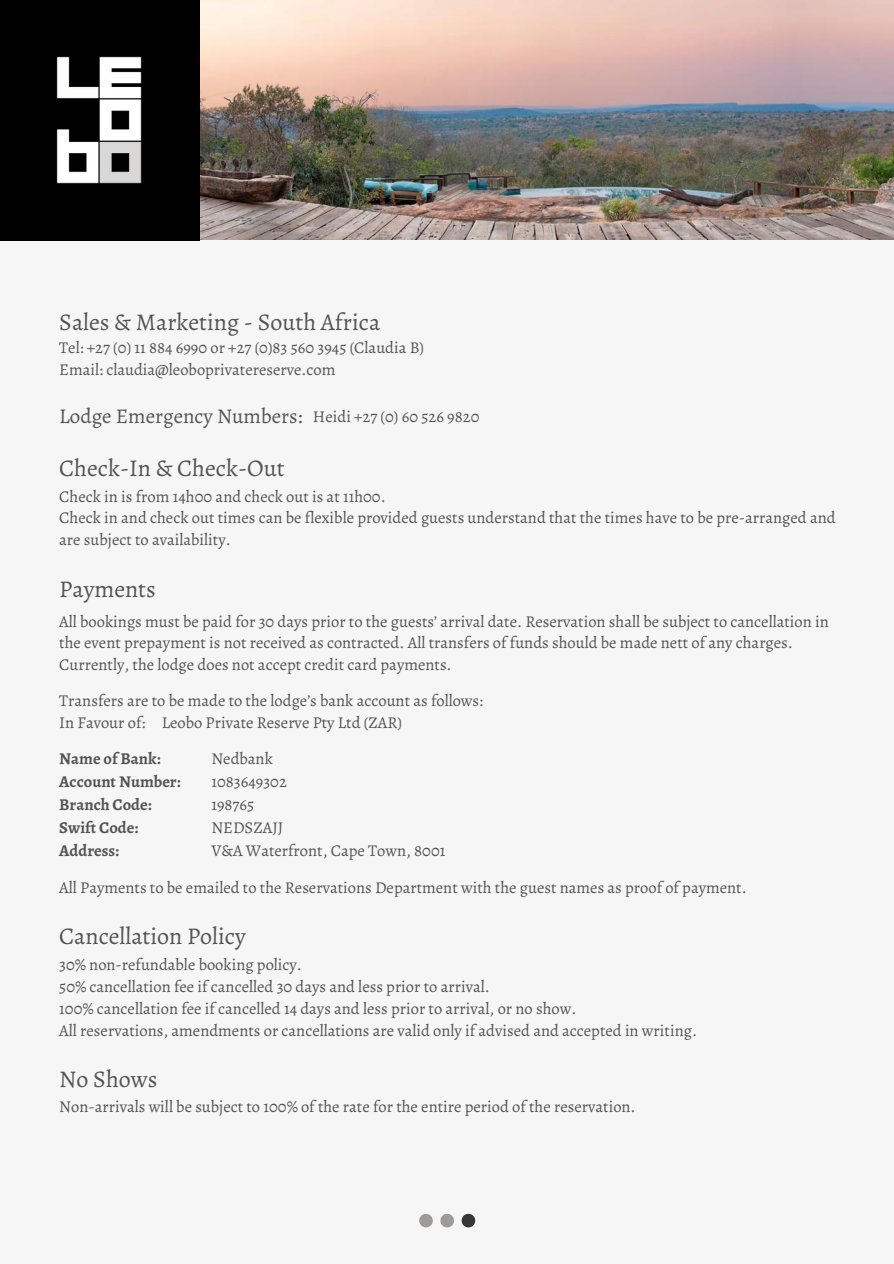
<style>
.page{position:relative;width:894px;height:1264px;background:#fff}
.page>*{position:absolute;margin:0;border:0;box-sizing:border-box;transform-origin:0 0}
.t1{font:24px "Alegreya";color:#545454}
.t2{font:21px "Alegreya";color:#545454}
.t3{font:16.5px/21.9px "Alegreya";color:#545454}
.t4{font:700 16.5px/23px "Alegreya";color:#545454}
.s1{font-size:16.5px}
</style>
<div class="page">
<div style="left:0;top:0;width:893px;height:1263px;background:#f6f6f6"></div>
<img style="left:199px;top:0;width:694px;height:240px">
<div style="left:0;top:0;width:199px;height:240px;background:#000"></div>
<img style="left:56px;top:56px;width:86px;height:128px">
<svg style="left:419px;top:1213px;width:13px;height:14px"></svg>
<svg style="left:440px;top:1213px;width:14px;height:14px"></svg>
<svg style="left:461px;top:1213px;width:14px;height:14px"></svg>
<h1 class="t1" style="left:59px;top:306px;width:322px">Sales &amp; Marketing - South Africa</h1>
<p class="t3" style="left:59px;top:337px;width:366px">Tel: +27 (0) 11 884 6990 or +27 (0)83 560 3945 (Claudia B)<br>Email: claudia@leoboprivatereserve.com</p>
<p class="t2" style="left:59px;top:401px;width:421px">Lodge Emergency Numbers: <span class="s1">Heidi +27 (0) 60 526 9820</span></p>
<h1 class="t1" style="left:59px;top:452px;width:227px">Check-In &amp; Check-Out</h1>
<p class="t3" style="left:59px;top:485px;width:777px">Check in is from 14h00 and check out is at 11h00.<br>Check in and check out times can be flexible provided guests understand that the times have to be pre-arranged and are subject to availability.</p>
<h1 class="t1" style="left:59px;top:572px;width:98px">Payments</h1>
<p class="t3" style="left:59px;top:610px;width:770px">All bookings must be paid for 30 days prior to the guests’ arrival date. Reservation shall be subject to cancellation in the event prepayment is not received as contracted. All transfers of funds should be made nett of any charges.<br>Currently, the lodge does not accept credit card payments.</p>
<p class="t3" style="left:59px;top:690px;width:425px">Transfers are to be made to the lodge’s bank account as follows:<br>In Favour of: Leobo Private Reserve Pty Ltd (ZAR)</p>
<p class="t4" style="left:59px;top:747px;width:123px">Name of Bank:<br>Account Number:<br>Branch Code:<br>Swift Code:<br>Address:</p>
<p class="t3" style="left:211px;top:747px;width:235px;line-height:23px">Nedbank<br>1083649302<br>198765<br>NEDSZAJJ<br>V&amp;A Waterfront, Cape Town, 8001</p>
<p class="t3" style="left:59px;top:876px;width:688px">All Payments to be emailed to the Reservations Department with the guest names as proof of payment.</p>
<h1 class="t1" style="left:59px;top:920px;width:188px">Cancellation Policy</h1>
<p class="t3" style="left:59px;top:953px;width:639px">30% non-refundable booking policy.<br>50% cancellation fee if cancelled 30 days and less prior to arrival.<br>100% cancellation fee if cancelled 14 days and less prior to arrival, or no show.<br>All reservations, amendments or cancellations are valid only if advised and accepted in writing.</p>
<h1 class="t1" style="left:59px;top:1062px;width:99px">No Shows</h1>
<p class="t3" style="left:59px;top:1095px;width:577px">Non-arrivals will be subject to 100% of the rate for the entire period of the reservation.</p>
</div>
